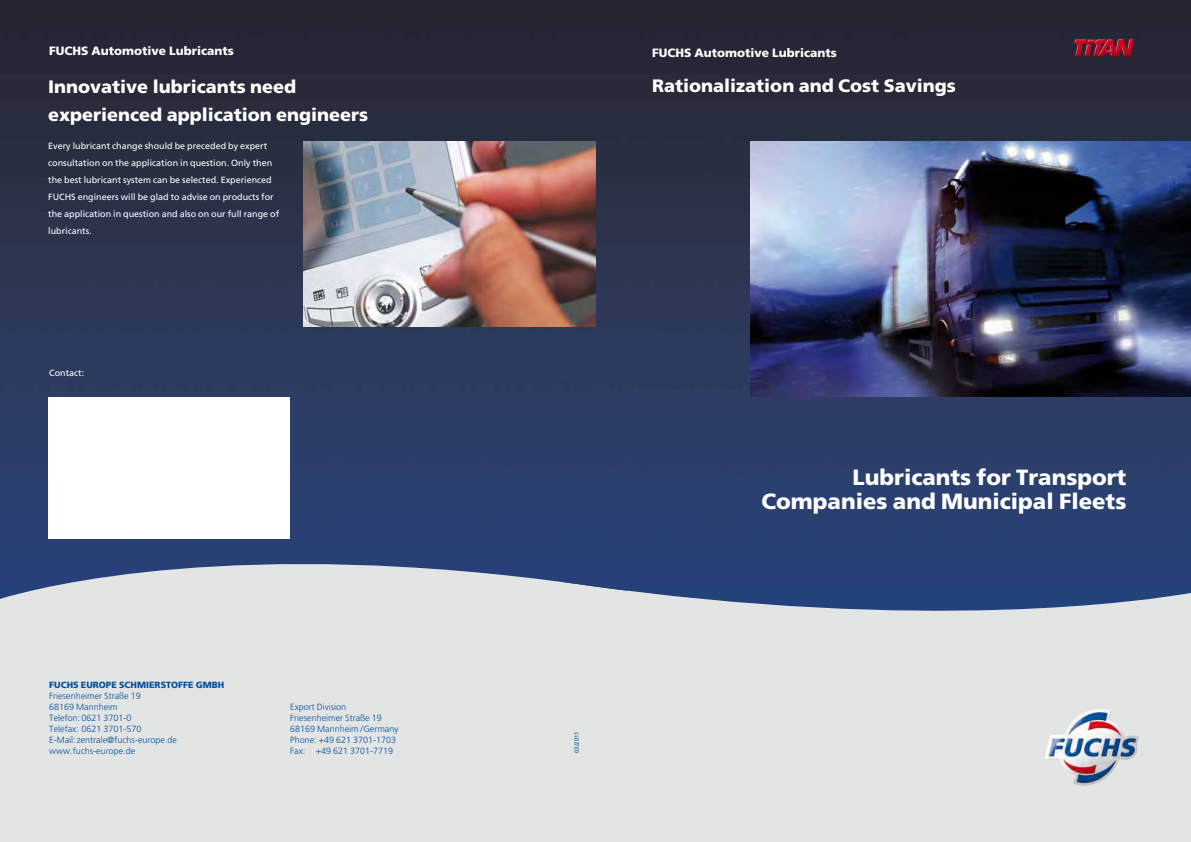
<style>
.page{position:relative;width:1191px;height:842px;background:#e3e4e4}
.page>*{position:absolute;margin:0;border:0;box-sizing:border-box;transform-origin:0 0}
.t1{font:900 22px/24px "Frutiger LT Std";color:#fff;text-align:right}
.t2{font:900 18px/28px "Frutiger LT Std";color:#fff}
.t3{font:900 12px "Frutiger LT Std";color:#fff}
.t4{font:9px/17px "Frutiger LT Std";color:#fff}
.t5{font:300 9px/11px "Frutiger LT Std";color:#00519e}
.t6{font:900 9px "Frutiger LT Std";color:#00519e}
.t7{font:6px "Frutiger LT Std";color:#00519e}
</style>
<div class="page">
<img style="left:627px;top:0;width:564px;height:611px">
<img style="left:750px;top:142px;width:441px;height:255px">
<img style="left:0;top:0;width:627px;height:599px">
<img style="left:1045px;top:709px;width:93px;height:76px">
<div style="left:48px;top:397px;width:241px;height:142px;background:#fff"></div>
<img style="left:303px;top:142px;width:292px;height:184px">
<img style="left:1072px;top:38px;width:2px;height:8px">
<img style="left:1073px;top:42px;width:1px;height:16px">
<svg style="left:1074px;top:38px;width:61px;height:20px"></svg>
<h3 class="t3" style="left:49px;top:44px;width:186px">FUCHS Automotive Lubricants</h3>
<h2 class="t2" style="left:48px;top:73px;width:322px">Innovative lubricants need experienced application engineers</h2>
<p class="t4" style="left:48px;top:137px;width:233px">Every lubricant change should be preceded by expert consultation on the application in question. Only then the best lubricant system can be selected. Experienced FUCHS engineers will be glad to advise on products for the application in question and also on our full range of lubricants.</p>
<p class="t4" style="left:49px;top:365px;width:37px">Contact:</p>
<p class="t6" style="left:49px;top:679px;width:177px">FUCHS EUROPE SCHMIERSTOFFE GMBH</p>
<p class="t5" style="left:49px;top:691px;width:129px">Friesenheimer Straße 19<br>68169 Mannheim<br>Telefon: 0621 3701-0<br>Telefax: 0621 3701-570<br>E-Mail: zentrale@fuchs-europe.de www.fuchs-europe.de</p>
<p class="t5" style="left:290px;top:701px;width:110px">Export Division<br>Friesenheimer Straße 19<br>68169 Mannheim / Germany<br>Phone: +49 621 3701-1703<br>Fax: +49 621 3701-7719</p>
<h3 class="t3" style="left:652px;top:45px;width:186px">FUCHS Automotive Lubricants</h3>
<h2 class="t2" style="left:652px;top:71px;width:305px">Rationalization and Cost Savings</h2>
<p class="t7" style="left:573px;top:753px;width:23px;rotate:-90deg">03/2011</p>
<h1 class="t1" style="left:761px;top:465px;width:366px">Lubricants for Transport<br>Companies and Municipal Fleets</h1>
</div>
